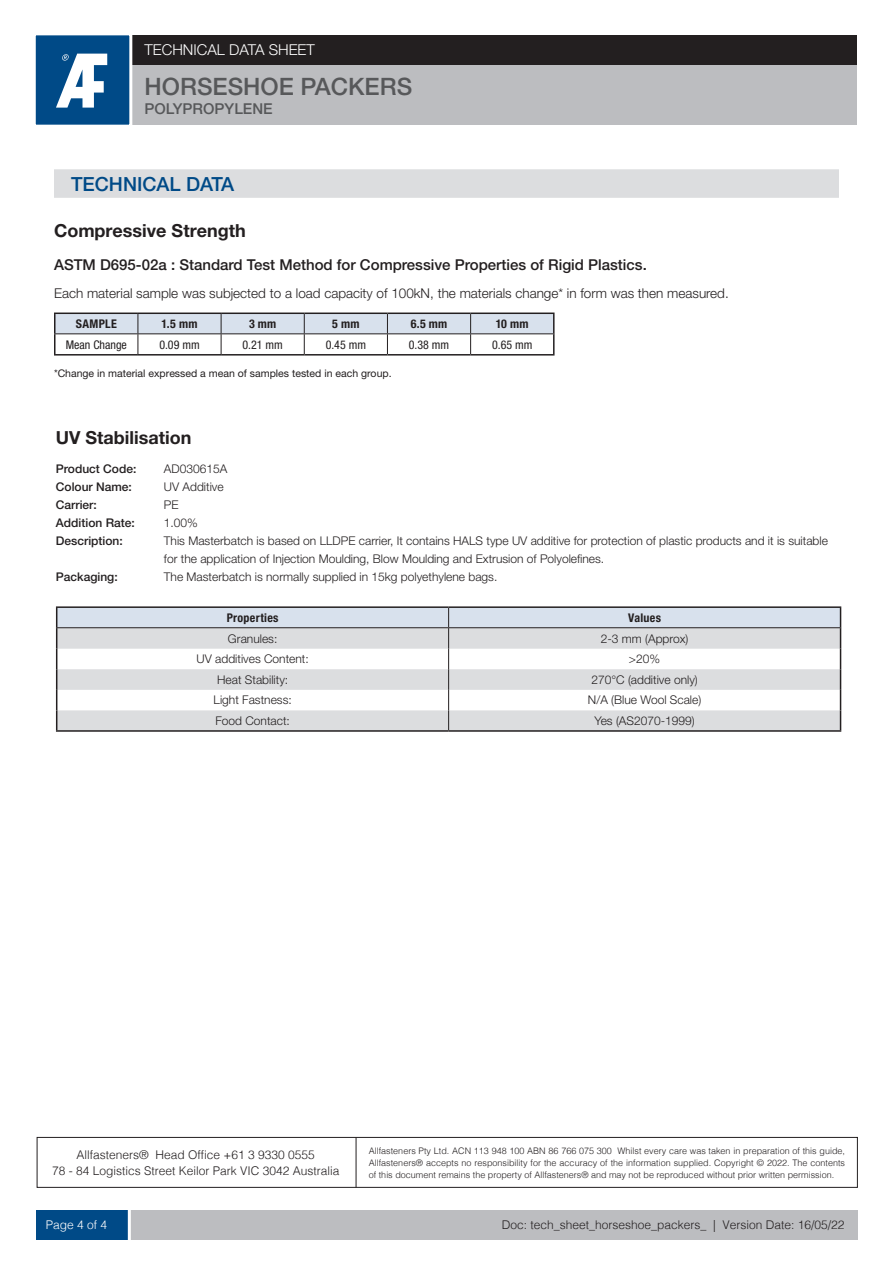
<style>
.page{position:relative;width:893px;height:1263px;background:#fff}
.page>*{position:absolute;margin:0;border:0;box-sizing:border-box;transform-origin:0 0}
.t1{font:500 24px "Helvetica Neue LT Pro";color:#57585a}
.t2{font:500 19.5px "Helvetica Neue LT Pro";color:#004a87}
.t3{font:700 18px "Helvetica Neue LT Pro";color:#231f20}
.Heading_4{font:500 15px "Helvetica Neue LT Pro";color:#231f20}
.t4{font:300 15px "Helvetica Neue LT Pro";color:#fff}
.t5{font:500 15px "Helvetica Neue LT Pro";color:#57585a}
.First_Paragraph{font:300 13.5px "Helvetica Neue LT Pro";color:#231f20}
.Copy{font:300 12px/18px "Helvetica Neue LT Pro";color:#231f20}
.Table_Text{font:300 12px "Helvetica Neue LT Pro";color:#231f20}
.t6{font:300 12px "Helvetica";color:#231f20}
.Copy-2{font:500 12px "Helvetica Neue LT Pro";color:#231f20}
.Table_Head{font:700 condensed 12px "Helvetica Neue LT Pro";letter-spacing:.025em;color:#231f20}
.Table_Text-2{font:condensed 12px "Helvetica Neue LT Pro";color:#231f20}
.t7{font:300 12px "Helvetica";color:#fff}
.Foot_Note{font:10.5px "Helvetica Neue LT Pro";color:#231f20}
.t8{font:300 9px/12px "Helvetica";color:#231f20;text-align:justify}
</style>
<div class="page">
<div style="left:36px;top:35px;width:821px;height:30px;background:#231f20"></div>
<div style="left:36px;top:65px;width:821px;height:60px;background:#bcbdc0"></div>
<svg style="left:35px;top:35px;width:98px;height:90px;background:#3c74a3"></svg>
<div style="left:36px;top:1209px;width:822px;height:30px;background:#bcbdc0"></div>
<div style="left:36px;top:1209px;width:93px;height:30px;background:#004a87"></div>
<hr style="left:128px;top:1209px;width:3px;height:31px;background:#fff">
<div style="left:37px;top:1137px;width:821px;height:50px;border:1px solid #231f20"></div>
<hr style="left:356px;top:1137px;width:1px;height:50px;background:#231f20">
<hr style="left:54px;top:312px;width:84px;height:2px;background:#231f20">
<hr style="left:138px;top:312px;width:83px;height:2px;background:#231f20">
<hr style="left:221px;top:312px;width:83px;height:2px;background:#231f20">
<hr style="left:304px;top:312px;width:83px;height:2px;background:#231f20">
<hr style="left:387px;top:312px;width:84px;height:2px;background:#231f20">
<hr style="left:471px;top:312px;width:84px;height:2px;background:#231f20">
<hr style="left:54px;top:354px;width:84px;height:2px;background:#231f20">
<hr style="left:138px;top:354px;width:83px;height:2px;background:#231f20">
<hr style="left:221px;top:354px;width:83px;height:2px;background:#231f20">
<hr style="left:304px;top:354px;width:83px;height:2px;background:#231f20">
<hr style="left:387px;top:354px;width:84px;height:2px;background:#231f20">
<hr style="left:471px;top:354px;width:84px;height:2px;background:#231f20">
<svg style="left:54px;top:313px;width:501px;height:41px"></svg>
<div style="left:54px;top:169px;width:785px;height:29px;background:#dcdddf"></div>
<hr style="left:56px;top:606px;width:393px;height:2px;background:#231f20">
<hr style="left:449px;top:606px;width:392px;height:2px;background:#231f20">
<svg style="left:56px;top:607px;width:785px;height:123px"></svg>
<hr style="left:56px;top:730px;width:393px;height:2px;background:#231f20">
<hr style="left:449px;top:730px;width:392px;height:2px;background:#231f20">
<h3 class="t4" style="left:145px;top:41px;width:172px">TECHNICAL DATA SHEET</h3>
<h1 class="t1" style="left:145px;top:72px;width:269px">HORSESHOE PACKERS</h1>
<h3 class="t5" style="left:145px;top:100px;width:130px">POLYPROPYLENE</h3>
<h2 class="t2" style="left:71px;top:172px;width:165px">TECHNICAL DATA</h2>
<h4 class="t3" style="left:54px;top:220px;width:193px">Compressive Strength</h4>
<p class="Heading_4" style="left:54px;top:256px;width:594px">ASTM D695-02a : Standard Test Method for Compressive Properties of Rigid Plastics.</p>
<p class="First_Paragraph" style="left:54px;top:285px;width:676px">Each material sample was subjected to a load capacity of 100kN, the materials change* in form was then measured.</p>
<p class="Table_Head" style="left:76px;top:316px;width:43px">SAMPLE</p>
<p class="Table_Head" style="left:161px;top:316px;width:38px">1.5 mm</p>
<p class="Table_Head" style="left:249px;top:316px;width:29px">3 mm</p>
<p class="Table_Head" style="left:332px;top:316px;width:29px">5 mm</p>
<p class="Table_Head" style="left:411px;top:316px;width:38px">6.5 mm</p>
<p class="Table_Head" style="left:496px;top:316px;width:34px">10 mm</p>
<p class="Table_Text-2" style="left:66px;top:338px;width:63px">Mean Change</p>
<p class="Table_Text-2" style="left:159px;top:338px;width:42px">0.09 mm</p>
<p class="Table_Text-2" style="left:242px;top:338px;width:42px">0.21 mm</p>
<p class="Table_Text-2" style="left:326px;top:338px;width:42px">0.45 mm</p>
<p class="Table_Text-2" style="left:409px;top:338px;width:42px">0.38 mm</p>
<p class="Table_Text-2" style="left:492px;top:338px;width:42px">0.65 mm</p>
<p class="Foot_Note" style="left:54px;top:367px;width:339px">*Change in material expressed a mean of samples tested in each group.</p>
<h4 class="t3" style="left:56px;top:427px;width:137px">UV Stabilisation</h4>
<p class="Copy-2" style="left:56px;top:462px;width:82px">Product Code:</p>
<p class="Copy" style="left:164px;top:460px;width:65px">AD030615A</p>
<p class="Copy-2" style="left:56px;top:480px;width:78px">Colour Name:</p>
<p class="Copy" style="left:164px;top:478px;width:61px">UV Additive</p>
<p class="Copy-2" style="left:56px;top:498px;width:42px">Carrier:</p>
<p class="Copy" style="left:164px;top:496px;width:16px">PE</p>
<p class="Copy-2" style="left:56px;top:516px;width:80px">Addition Rate:</p>
<p class="Copy" style="left:164px;top:514px;width:36px">1.00%</p>
<p class="Copy-2" style="left:56px;top:534px;width:68px">Description:</p>
<p class="Copy" style="left:164px;top:532px;width:665px">This Masterbatch is based on LLDPE carrier, It contains HALS type UV additive for protection of plastic products and it is suitable for the application of Injection Moulding, Blow Moulding and Extrusion of Polyolefines.</p>
<p class="Copy-2" style="left:56px;top:570px;width:63px">Packaging:</p>
<p class="Copy" style="left:164px;top:568px;width:335px">The Masterbatch is normally supplied in 15kg polyethylene bags.</p>
<p class="Table_Head" style="left:227px;top:610px;width:53px">Properties</p>
<p class="Table_Head" style="left:628px;top:610px;width:34px">Values</p>
<p class="Table_Text" style="left:228px;top:631px;width:51px">Granules:</p>
<p class="Table_Text" style="left:601px;top:631px;width:89px">2-3 mm (Approx)</p>
<p class="Table_Text" style="left:197px;top:652px;width:114px">UV additives Content:</p>
<p class="Table_Text" style="left:629px;top:652px;width:33px">&gt;20%</p>
<p class="Table_Text" style="left:217px;top:672px;width:73px">Heat Stability:</p>
<p class="Table_Text" style="left:591px;top:672px;width:108px">270°C (additive only)</p>
<p class="Table_Text" style="left:214px;top:693px;width:80px">Light Fastness:</p>
<p class="Table_Text" style="left:588px;top:693px;width:115px">N/A (Blue Wool Scale)</p>
<p class="Table_Text" style="left:215px;top:713px;width:76px">Food Contact:</p>
<p class="Table_Text" style="left:594px;top:713px;width:102px">Yes (AS2070-1999)</p>
<p class="t6" style="left:77px;top:1144px;width:240px">Allfasteners® Head Office +61 3 9330 0555</p>
<p class="t6" style="left:52px;top:1160px;width:289px">78 - 84 Logistics Street Keilor Park VIC 3042 Australia</p>
<p class="t8" style="left:369px;top:1144px;width:478px">Allfasteners Pty Ltd. ACN 113 948 100 ABN 86 766 075 300 Whilst every care was taken in preparation of this guide, Allfasteners® accepts no responsibility for the accuracy of the information supplied. Copyright © 2022. The contents of this document remains the property of Allfasteners® and may not be reproduced without prior written permission.</p>
<h3 class="t7" style="left:46px;top:1214px;width:63px">Page 4 of 4</h3>
<h3 class="t6" style="left:502px;top:1214px;width:344px">Doc: tech_sheet_horseshoe_packers_ | Version Date: 16/05/22</h3>
</div>
